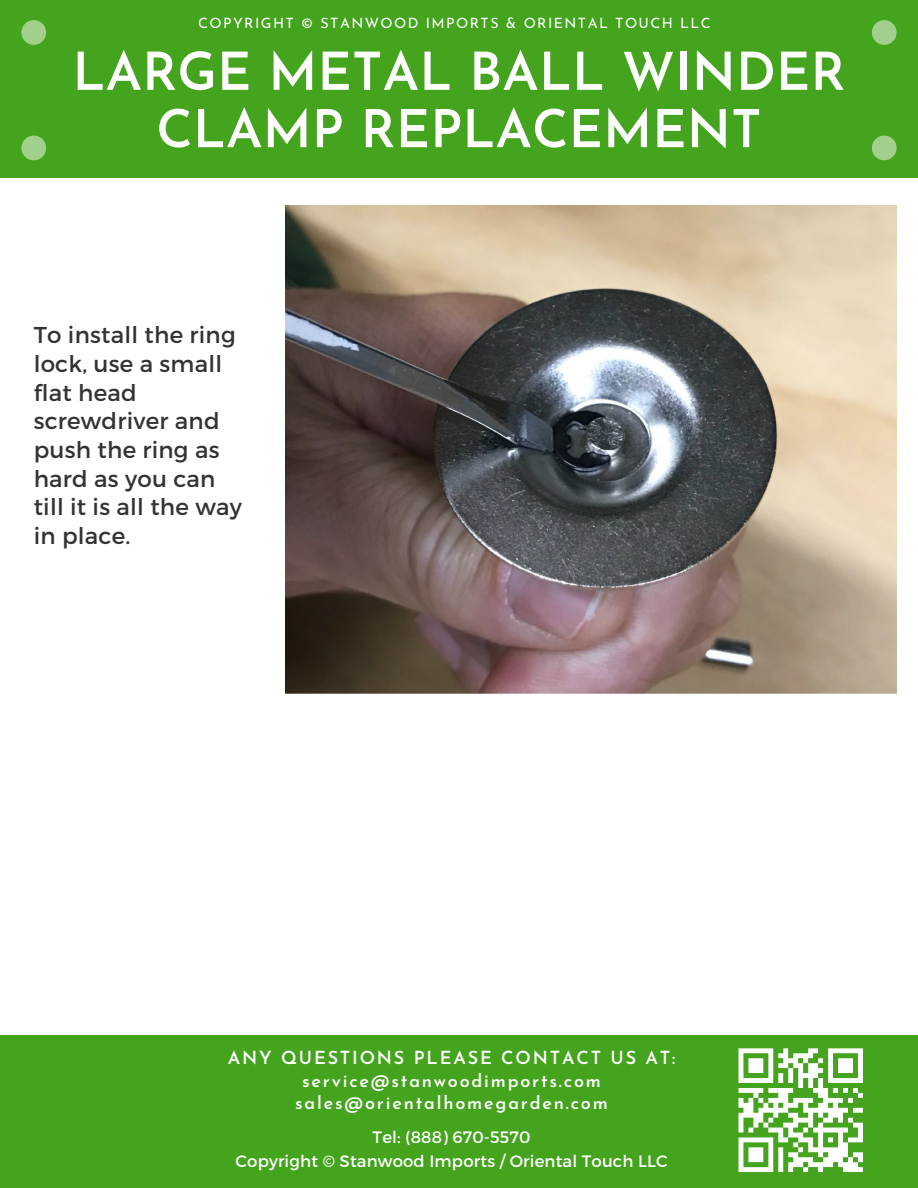
<style>
.page{position:relative;width:918px;height:1188px;background:#fff}
.page>*{position:absolute;margin:0;border:0;box-sizing:border-box;transform-origin:0 0}
.t1{font:600 52.5px/57.3px "Josefin Sans";color:#fff;text-align:center}
.t2{font:22.95px/28.7px "Montserrat";letter-spacing:.01em;color:#333}
.t3{font:600 18px "Josefin Sans";letter-spacing:.1em;color:#fff}
.t4{font:16.5px "Montserrat";letter-spacing:.01em;color:#fff}
.t5{font:14.25px "Josefin Sans";letter-spacing:.1em;color:#fff}
</style>
<div class="page">
<div style="left:0;top:0;width:918px;height:178px;background:#44a41d"></div>
<div style="left:872px;top:20px;width:25px;height:25px;background:#a0d08c;border-radius:50%"></div>
<div style="left:872px;top:136px;width:25px;height:24px;background:#a0d08c;border-radius:50%"></div>
<div style="left:21px;top:20px;width:25px;height:25px;background:#a0d08c;border-radius:50%"></div>
<div style="left:21px;top:136px;width:25px;height:24px;background:#a0d08c;border-radius:50%"></div>
<div style="left:0;top:1035px;width:918px;height:153px;background:#44a41d"></div>
<img style="left:738px;top:1048px;width:125px;height:125px">
<img style="left:285px;top:206px;width:611px;height:488px">
<p class="t5" style="left:198px;top:17px;width:514px">COPYRIGHT © STANWOOD IMPORTS &amp; ORIENTAL TOUCH LLC</p>
<p class="t1" style="left:72px;top:48px;width:775px">LARGE METAL BALL WINDER<br>CLAMP REPLACEMENT</p>
<p class="t2" style="left:34px;top:320px;width:210px">To install the ring lock, use a small flat head screwdriver and push the ring as hard as you can till it is all the way in place.</p>
<p class="t3" style="left:228px;top:1051px;width:449px">ANY QUESTIONS PLEASE CONTACT US AT:</p>
<p class="t3" style="left:302px;top:1073px;width:300px">service@stanwoodimports.com</p>
<p class="t3" style="left:295px;top:1096px;width:314px">sales@orientalhomegarden.com</p>
<p class="t4" style="left:373px;top:1127px;width:159px">Tel: (888) 670-5570</p>
<p class="t4" style="left:236px;top:1150px;width:433px">Copyright © Stanwood Imports / Oriental Touch LLC</p>
</div>
